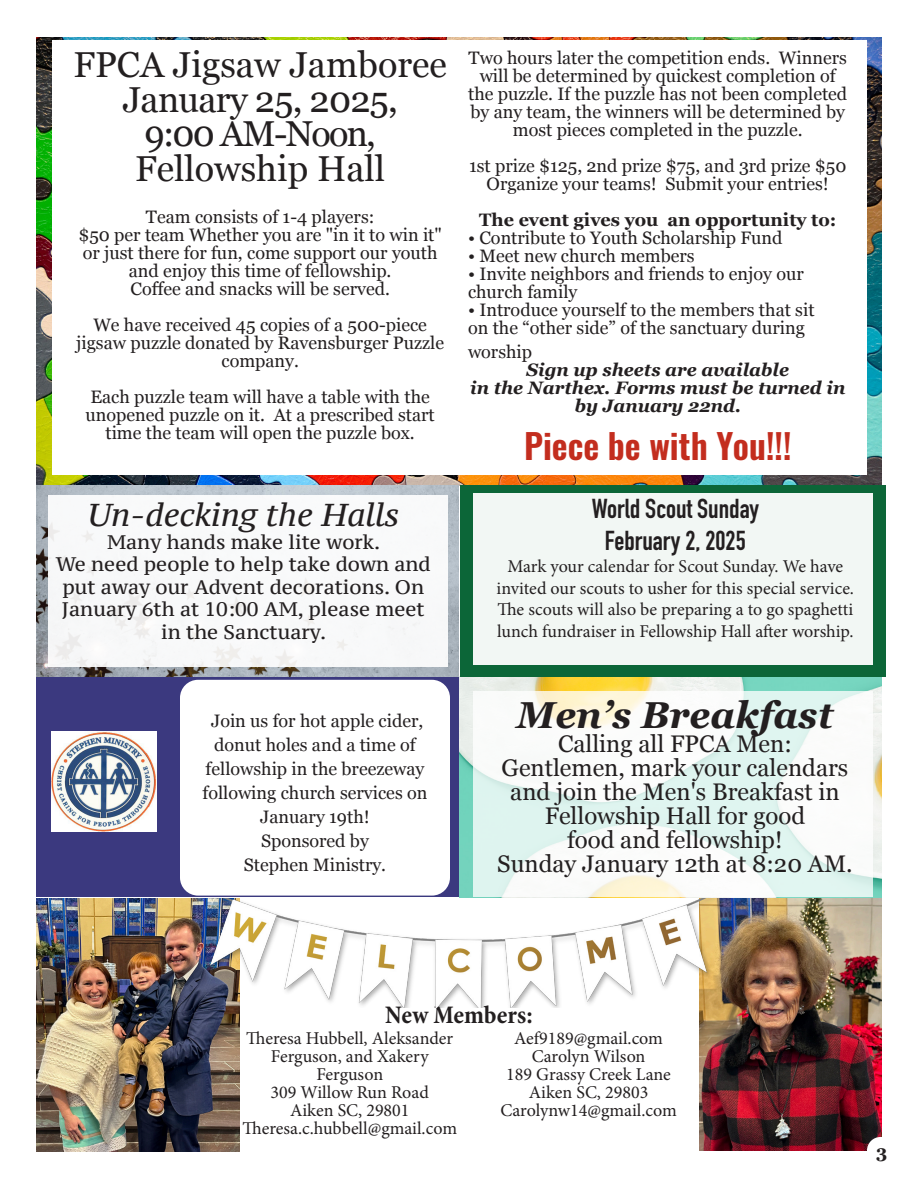
<style>
.page{position:relative;width:918px;height:1188px;background:#fff}
.page>*{position:absolute;margin:0;border:0;box-sizing:border-box;transform-origin:0 0}
.t1{font:italic 700 37.5px "Georgia";color:#231f20}
.t2{font:36px "Georgia";color:#231f20}
.t3{font:36px "Georgia";letter-spacing:-.02em;color:#231f20}
.t4{font:600 34.5px "Oswald";color:#c32d1e}
.t5{font:italic 31.5px "PT Serif Caption";color:#231f20}
.t6{font:700 27px "DIN Condensed";color:#231f20}
.t7{font:700 condensed 25.5px "Minion Pro";letter-spacing:-.005em;color:#231f20}
.t8{font:24px/24px "Georgia";color:#231f20;text-align:center}
.t9{font:19.5px/22.5px "PT Serif Caption";color:#231f20;text-align:center}
.t10{font:18px/18px "Georgia";color:#231f20;text-align:center}
.t11{font:18px/21.6px "Minion Pro";color:#231f20;text-align:center}
.t12{font:italic 700 18px/18px "Georgia";color:#231f20;text-align:center}
.t13{font:700 18px "Georgia";color:#231f20}
</style>
<div class="page">
<img style="left:699px;top:897px;width:183px;height:253px">
<img style="left:36px;top:898px;width:203px;height:254px">
<img style="left:36px;top:37px;width:846px;height:448px">
<div style="left:52px;top:41px;width:814px;height:434px;background:#fff"></div>
<div style="left:36px;top:677px;width:426px;height:220px;background:#3b397f"></div>
<img style="left:51px;top:731px;width:105px;height:100px">
<div style="left:180px;top:680px;width:270px;height:216px;background:#fff;border-radius:18px"></div>
<img style="left:459px;top:677px;width:423px;height:220px">
<svg style="left:473px;top:692px;width:400px;height:205px"></svg>
<div style="left:867px;top:1137px;width:30px;height:30px;background:#fff;border-radius:13px"></div>
<img style="left:192px;top:898px;width:537px;height:110px">
<img style="left:36px;top:485px;width:423px;height:192px">
<div style="left:48px;top:495px;width:399px;height:172px;background:#f8f9fa"></div>
<div style="left:460px;top:485px;width:426px;height:192px;background:#0c6638"></div>
<div style="left:473px;top:493px;width:400px;height:172px;background:#f2f7f4"></div>
<p class="t2" style="left:73px;top:39px;width:375px">FPCA Jigsaw Jamboree</p>
<p class="t3" style="left:123px;top:73px;width:277px">January 25, 2025,</p>
<p class="t2" style="left:145px;top:108px;width:233px">9:00 AM-Noon,</p>
<p class="t2" style="left:135px;top:142px;width:251px">Fellowship Hall</p>
<p class="t10" style="left:146px;top:207px;width:230px">Team consists of 1-4 players:</p>
<p class="t10" style="left:78px;top:225px;width:365px">$50 per team Whether you are "in it to win it" or just there for fun, come support our youth and enjoy this time of fellowship.</p>
<p class="t10" style="left:130px;top:279px;width:261px">Coffee and snacks will be served.</p>
<p class="t10" style="left:76px;top:315px;width:369px">We have received 45 copies of a 500-piece jigsaw puzzle donated by Ravensburger Puzzle company.</p>
<p class="t10" style="left:86px;top:387px;width:351px">Each puzzle team will have a table with the unopened puzzle on it. At a prescribed start time the team will open the puzzle box.</p>
<p class="t5" style="left:87px;top:495px;width:313px">Un-decking the Halls</p>
<p class="t9" style="left:107px;top:531px;width:275px">Many hands make lite work.</p>
<p class="t9" style="left:56px;top:553px;width:377px">We need people to help take down and put away our Advent decorations. On<br>January 6th at 10:00 AM, please meet in the Sanctuary.</p>
<p class="t10" style="left:468px;top:48px;width:381px">Two hours later the competition ends. Winners will be determined by quickest completion of the puzzle. If the puzzle has not been completed by any team, the winners will be determined by most pieces completed in the puzzle.</p>
<p class="t10" style="left:469px;top:156px;width:379px">1st prize $125, 2nd prize $75, and 3rd prize $50</p>
<p class="t10" style="left:487px;top:174px;width:344px">Organize your teams! Submit your entries!</p>
<p class="t13" style="left:479px;top:206px;width:359px">The event gives you an opportunity to:</p>
<p class="t10" style="left:468px;top:228px;width:316px">• Contribute to Youth Scholarship Fund</p>
<p class="t10" style="left:468px;top:246px;width:228px">• Meet new church members</p>
<p class="t10" style="left:468px;top:264px;width:337px;text-align:left">• Invite neighbors and friends to enjoy our church family</p>
<p class="t10" style="left:468px;top:300px;width:348px;text-align:left">• Introduce yourself to the members that sit on the “other side” of the sanctuary during</p>
<p class="t10" style="left:468px;top:342px;width:66px">worship</p>
<p class="t12" style="left:527px;top:360px;width:264px">Sign up sheets are available</p>
<p class="t12" style="left:470px;top:378px;width:377px">in the Narthex. Forms must be turned in by January 22nd.</p>
<p class="t4" style="left:524px;top:428px;width:269px">Piece be with You!!!</p>
<p class="t6" style="left:592px;top:490px;width:169px">World Scout Sunday</p>
<p class="t6" style="left:605px;top:523px;width:142px">February 2, 2025</p>
<p class="t11" style="left:497px;top:556px;width:359px">Mark your calendar for Scout Sunday. We have invited our scouts to usher for this special service.<br>The scouts will also be preparing a to go spaghetti lunch fundraiser in Fellowship Hall after worship.</p>
<p class="t10" style="left:202px;top:708px;width:226px;line-height:24px">Join us for hot apple cider, donut holes and a time of fellowship in the breezeway following church services on<br>January 19th!</p>
<p class="t10" style="left:261px;top:831px;width:109px">Sponsored by</p>
<p class="t10" style="left:244px;top:855px;width:144px">Stephen Ministry.</p>
<p class="t1" style="left:517px;top:687px;width:318px">Men’s Breakfast</p>
<p class="t8" style="left:558px;top:731px;width:235px">Calling all FPCA Men:</p>
<p class="t8" style="left:502px;top:755px;width:348px">Gentlemen, mark your calendars and join the Men's Breakfast in<br>Fellowship Hall for good</p>
<p class="t8" style="left:567px;top:827px;width:217px">food and fellowship!</p>
<p class="t8" style="left:497px;top:851px;width:357px">Sunday January 12th at 8:20 AM.</p>
<p class="t7" style="left:385px;top:997px;width:149px">New Members:</p>
<p class="t11" style="left:246px;top:1030px;width:209px;line-height:18px">Theresa Hubbell, Aleksander<br>Ferguson, and Xakery<br>Ferguson</p>
<p class="t11" style="left:271px;top:1082px;width:160px">309 Willow Run Road</p>
<p class="t11" style="left:290px;top:1100px;width:121px">Aiken SC, 29801</p>
<p class="t11" style="left:243px;top:1118px;width:216px">Theresa.c.hubbell@gmail.com</p>
<p class="t11" style="left:514px;top:1028px;width:150px">Aef9189@gmail.com</p>
<p class="t11" style="left:532px;top:1046px;width:115px">Carolyn Wilson</p>
<p class="t11" style="left:506px;top:1064px;width:166px">189 Grassy Creek Lane</p>
<p class="t11" style="left:529px;top:1082px;width:121px">Aiken SC, 29803</p>
<p class="t11" style="left:500px;top:1100px;width:178px">Carolynw14@gmail.com</p>
<p class="t13" style="left:876px;top:1139px;width:13px">3</p>
</div>
